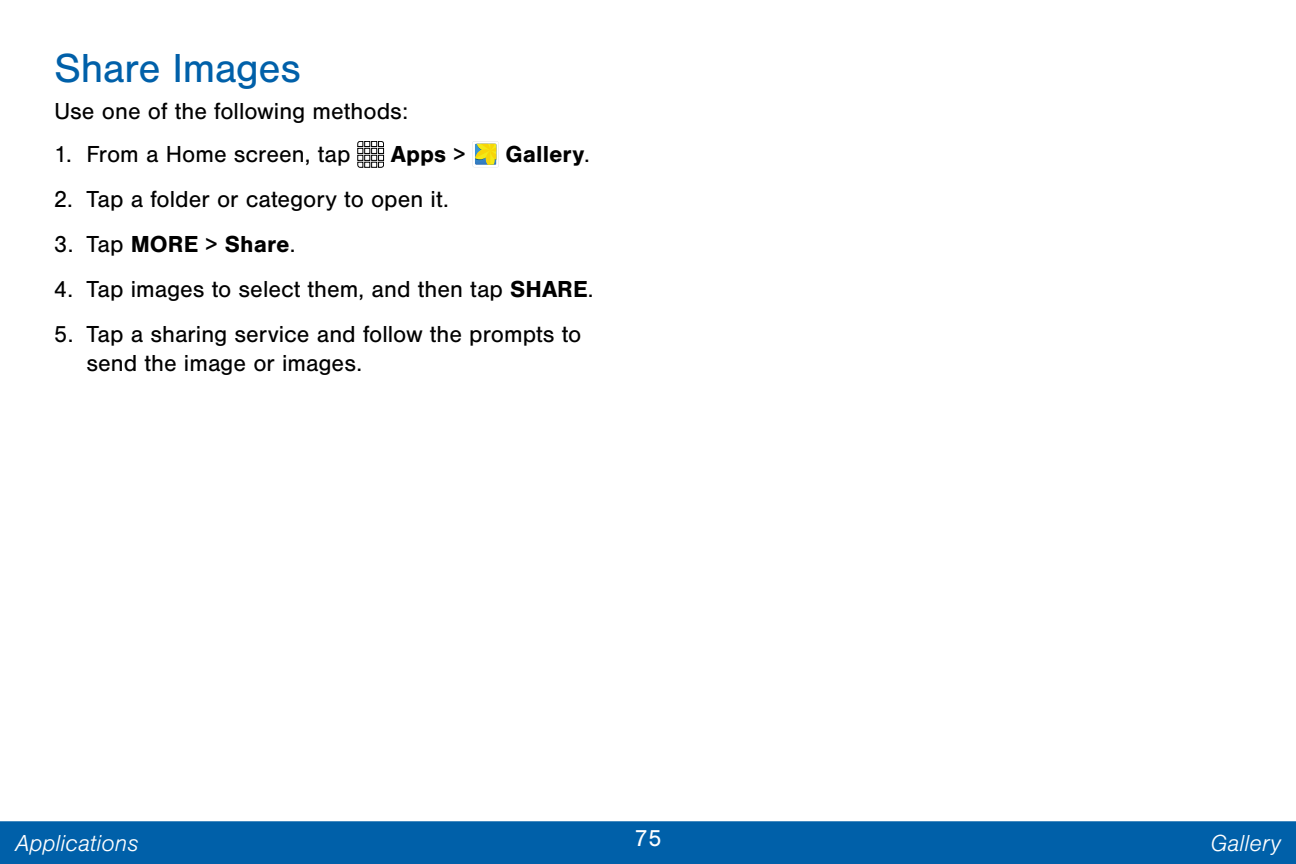
<style>
.page{position:relative;width:1296px;height:864px;background:#fff}
.page>*{position:absolute;margin:0;border:0;box-sizing:border-box;transform-origin:0 0}
.t1{font:42px "Nimbus San";letter-spacing:-.01em;color:#0060a9}
.t2{font:24px/28.8px "Nimbus San";color:#000}
.t3{font:700 24px "Nimbus San";color:#000}
.t4{font:italic 300 24px "Nimbus San";color:#fff}
.t5{font:24px "Nimbus San";color:#fff}
.s1{font-weight:400}
.s2{font-weight:700}
</style>
<div class="page">
<div style="left:0;top:821px;width:1296px;height:43px;background:#0060a9"></div>
<svg style="left:358px;top:141px;width:26px;height:26px"></svg>
<svg style="left:473px;top:141px;width:25px;height:26px"></svg>
<h1 class="t1" style="left:54px;top:45px;width:248px">Share Images</h1>
<p class="t2" style="left:54px;top:97px;width:356px">Use one of the following methods:</p>
<p class="t2" style="left:54px;top:140px;width:298px">1. From a Home screen, tap</p>
<p class="t3" style="left:391px;top:140px;width:76px">Apps <span class="s1">&gt;</span></p>
<p class="t3" style="left:506px;top:140px;width:86px">Gallery<span class="s1">.</span></p>
<p class="t2" style="left:54px;top:185px;width:396px">2. Tap a folder or category to open it.</p>
<p class="t3" style="left:54px;top:231px;width:243px"><span class="s1">3. Tap</span> MORE <span class="s1">&gt;</span> Share<span class="s1">.</span></p>
<p class="t2" style="left:54px;top:275px;width:541px">4. Tap images to select them, and then tap <span class="s2">SHARE</span>.</p>
<p class="t2" style="left:86px;top:320px;width:496px;text-indent:-32px">5. Tap a sharing service and follow the prompts to send the image or images.</p>
<p class="t4" style="left:15px;top:830px;width:125px">Applications</p>
<p class="t5" style="left:635px;top:825px;width:28px">75</p>
<p class="t4" style="left:1210px;top:830px;width:72px">Gallery</p>
</div>
